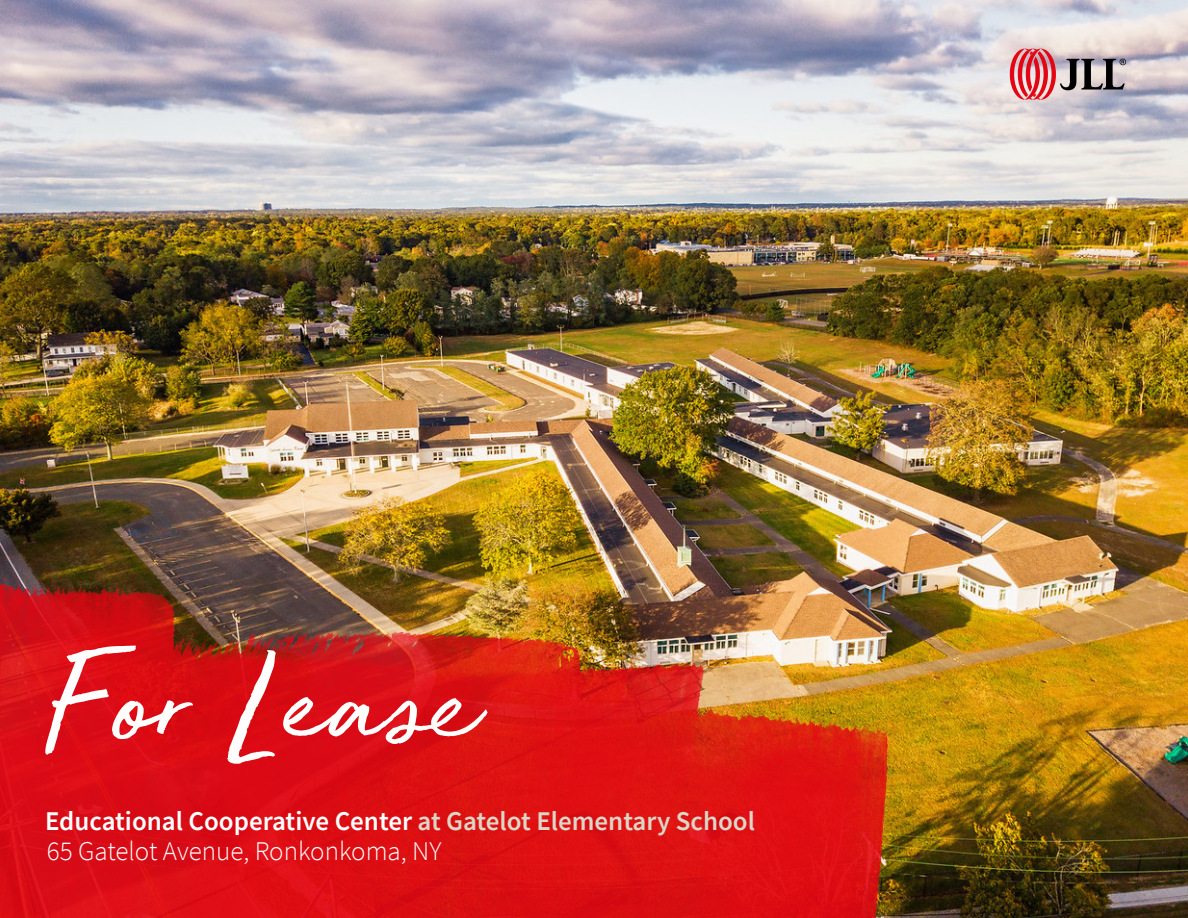
<style>
.page{position:relative;width:1188px;height:918px;background:#fff}
.page>*{position:absolute;margin:0;border:0;box-sizing:border-box;transform-origin:0 0}
.t1{font:135px "JLL Hand";color:#fff}
.t2{font:600 27px "Source Sans Pro";color:#fff}
.t3{font:300 27px "Source Sans Pro";color:#fff}
.s1{color:#dbd6c7}
</style>
<div class="page">
<img style="left:0;top:0;width:1188px;height:918px">
<svg style="left:1010px;top:49px;width:116px;height:51px;background:#bd8a90"></svg>
<img style="left:0;top:387px;width:975px;height:531px">
<p class="t1" style="left:45px;top:605px;width:447px">For Lease</p>
<p class="t2" style="left:45px;top:804px;width:712px">Educational Cooperative Center <span class="s1">at Gatelot Elementary School</span></p>
<p class="t3" style="left:47px;top:834px;width:396px">65 Gatelot Avenue, Ronkonkoma, NY</p>
</div>
